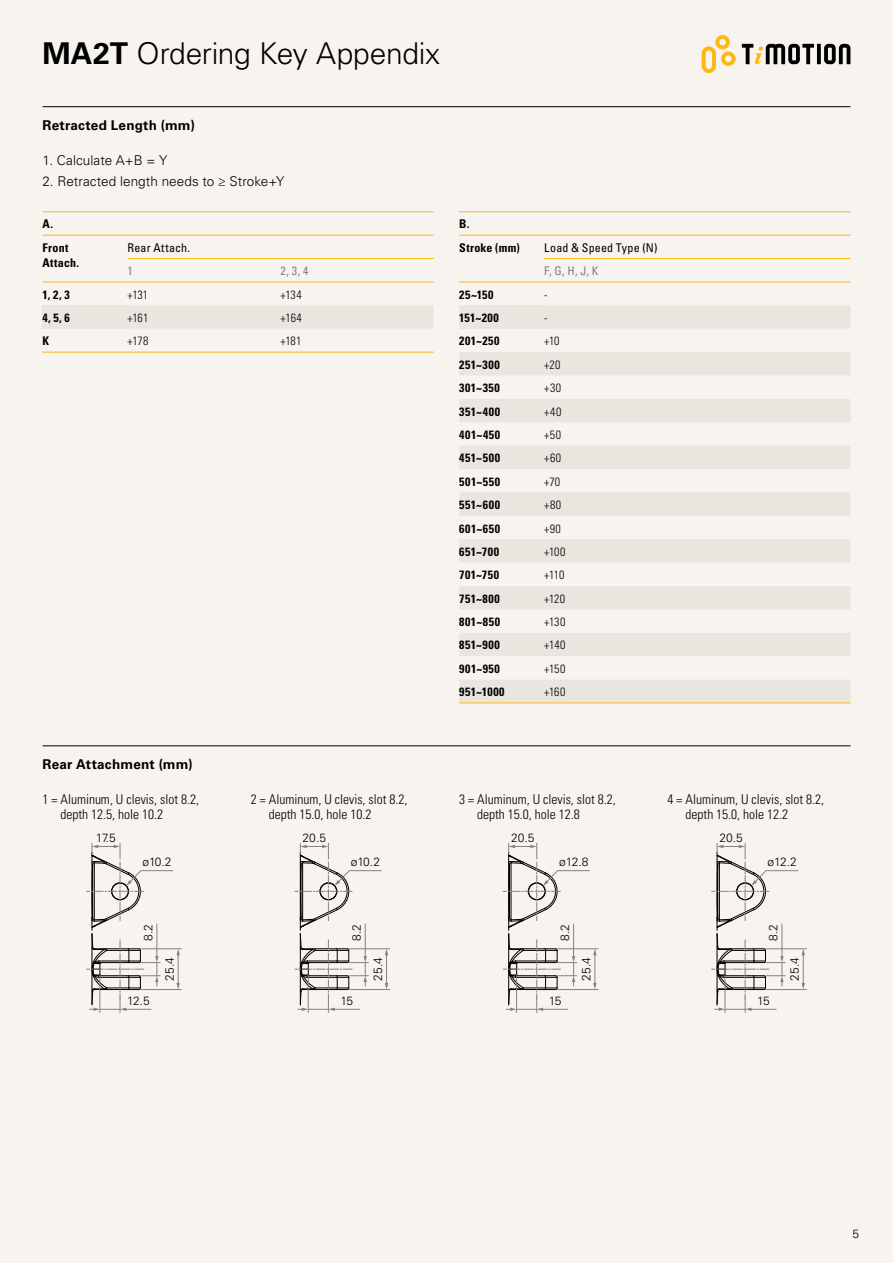
<style>
.page{position:relative;width:893px;height:1263px;background:#f7f3ef}
.page>*{position:absolute;margin:0;border:0;box-sizing:border-box;transform-origin:0 0}
.t1{font:300 30px "Univers LT Std";letter-spacing:-.01em;color:#000}
.t2{font:300 condensed 13.5px/15px "Univers LT Std";color:#000}
.t3{font:300 13.5px "Univers LT Std";letter-spacing:.005em;color:#000}
.t4{font:700 13.5px "Univers LT Std";letter-spacing:.015em;color:#000}
.t5{font:700 condensed 12px/23.4px "Univers LT Std";letter-spacing:.05em;color:#000}
.t6{font:300 condensed 12px "Univers LT Std";letter-spacing:.01em;color:#000}
.t7{font:300 12px "Univers LT Std";color:#000}
.t8{font:condensed 12px "Univers LT Std";letter-spacing:.015em;color:#000}
.t9{font:condensed 12px "Univers LT Std";color:#808284}
.t10{font:700 condensed 12px/23.4px "Univers LT Std";letter-spacing:.03em;color:#000}
.s1{font-weight:700}
</style>
<div class="page">
<svg style="left:702px;top:35px;width:33px;height:38px"></svg>
<svg style="left:817px;top:44px;width:4px;height:20px"></svg>
<svg style="left:824px;top:44px;width:26px;height:20px"></svg>
<svg style="left:742px;top:44px;width:72px;height:20px"></svg>
<hr style="left:43px;top:106px;width:807px;height:1px;background:#000">
<svg style="left:459px;top:305px;width:391px;height:398px;fill:#eae6df"></svg>
<hr style="left:459px;top:211px;width:85px;height:1px;background:#fdb812">
<hr style="left:544px;top:211px;width:306px;height:1px;background:#fdb812">
<hr style="left:544px;top:235px;width:306px;height:1px;background:#fdb812">
<hr style="left:544px;top:282px;width:306px;height:1px;background:#fdb812">
<hr style="left:459px;top:235px;width:85px;height:1px;background:#fdb812">
<hr style="left:459px;top:703px;width:85px;height:1px;background:#fdb812">
<hr style="left:544px;top:703px;width:306px;height:1px;background:#fdb812">
<hr style="left:459px;top:282px;width:85px;height:1px;background:#fdb812">
<hr style="left:544px;top:258px;width:306px;height:1px;background:#fdb812">
<div style="left:43px;top:305px;width:85px;height:24px;background:#eae6df"></div>
<div style="left:128px;top:305px;width:306px;height:24px;background:#eae6df"></div>
<hr style="left:43px;top:211px;width:85px;height:1px;background:#fdb812">
<hr style="left:128px;top:211px;width:153px;height:1px;background:#fdb812">
<hr style="left:281px;top:211px;width:153px;height:1px;background:#fdb812">
<hr style="left:43px;top:235px;width:85px;height:1px;background:#fdb812">
<hr style="left:128px;top:235px;width:153px;height:1px;background:#fdb812">
<hr style="left:281px;top:235px;width:153px;height:1px;background:#fdb812">
<hr style="left:128px;top:258px;width:153px;height:1px;background:#fdb812">
<hr style="left:281px;top:258px;width:153px;height:1px;background:#fdb812">
<hr style="left:43px;top:282px;width:85px;height:1px;background:#fdb812">
<hr style="left:128px;top:282px;width:153px;height:1px;background:#fdb812">
<hr style="left:281px;top:282px;width:153px;height:1px;background:#fdb812">
<hr style="left:43px;top:352px;width:85px;height:1px;background:#fdb812">
<hr style="left:128px;top:352px;width:153px;height:1px;background:#fdb812">
<hr style="left:281px;top:352px;width:153px;height:1px;background:#fdb812">
<hr style="left:43px;top:745px;width:807px;height:1px;background:#000">
<hr style="left:141px;top:948px;width:40px;height:1px;background:#808284">
<hr style="left:141px;top:989px;width:40px;height:1px;background:#808284">
<svg style="left:87px;top:843px;width:93px;height:169px"></svg>
<hr style="left:349px;top:948px;width:41px;height:1px;background:#808284">
<hr style="left:349px;top:989px;width:41px;height:1px;background:#808284">
<svg style="left:295px;top:843px;width:93px;height:169px"></svg>
<hr style="left:557px;top:948px;width:41px;height:1px;background:#808284">
<hr style="left:557px;top:989px;width:41px;height:1px;background:#808284">
<svg style="left:503px;top:843px;width:94px;height:169px"></svg>
<hr style="left:766px;top:948px;width:40px;height:1px;background:#808284">
<hr style="left:766px;top:989px;width:40px;height:1px;background:#808284">
<svg style="left:712px;top:843px;width:93px;height:169px"></svg>
<h1 class="t1" style="left:43px;top:36px;width:399px"><span class="s1">MA2T</span> Ordering Key Appendix</h1>
<p class="t4" style="left:43px;top:117px;width:154px">Retracted Length (mm)</p>
<p class="t3" style="left:43px;top:152px;width:126px">1. Calculate A+B = Y</p>
<p class="t3" style="left:43px;top:173px;width:243px">2. Retracted length needs to ≥ Stroke+Y</p>
<p class="t5" style="left:43px;top:212px;width:27px">A.<br>Front</p>
<p class="t5" style="left:43px;top:251px;width:38px">Attach.</p>
<p class="t8" style="left:128px;top:240px;width:64px">Rear Attach.</p>
<p class="t9" style="left:128px;top:263px;width:7px">1</p>
<p class="t9" style="left:281px;top:263px;width:29px">2, 3, 4</p>
<p class="t5" style="left:43px;top:283px;width:29px">1, 2, 3</p>
<p class="t6" style="left:128px;top:287px;width:22px">+131</p>
<p class="t6" style="left:281px;top:287px;width:23px">+134</p>
<p class="t5" style="left:43px;top:306px;width:29px">4, 5, 6</p>
<p class="t6" style="left:128px;top:311px;width:22px">+161</p>
<p class="t6" style="left:281px;top:311px;width:23px">+164</p>
<p class="t5" style="left:43px;top:329px;width:8px">K</p>
<p class="t6" style="left:128px;top:334px;width:22px">+178</p>
<p class="t6" style="left:281px;top:334px;width:22px">+181</p>
<p class="t4" style="left:43px;top:756px;width:152px">Rear Attachment (mm)</p>
<p class="t10" style="left:459px;top:212px;width:62px">B.<br>Stroke (mm)</p>
<p class="t8" style="left:544px;top:240px;width:115px">Load &amp; Speed Type (N)</p>
<p class="t9" style="left:544px;top:263px;width:56px">F, G, H, J, K</p>
<p class="t5" style="left:459px;top:283px;width:36px">25~150</p>
<p class="t6" style="left:544px;top:287px;width:5px">-</p>
<p class="t5" style="left:459px;top:306px;width:41px">151~200</p>
<p class="t6" style="left:544px;top:311px;width:5px">-</p>
<p class="t5" style="left:459px;top:329px;width:42px">201~250</p>
<p class="t6" style="left:544px;top:334px;width:17px">+10</p>
<p class="t5" style="left:459px;top:353px;width:42px">251~300</p>
<p class="t6" style="left:544px;top:357px;width:18px">+20</p>
<p class="t5" style="left:459px;top:376px;width:42px">301~350</p>
<p class="t6" style="left:544px;top:381px;width:18px">+30</p>
<p class="t5" style="left:459px;top:400px;width:42px">351~400</p>
<p class="t6" style="left:544px;top:404px;width:19px">+40</p>
<p class="t5" style="left:459px;top:423px;width:43px">401~450</p>
<p class="t6" style="left:544px;top:427px;width:18px">+50</p>
<p class="t5" style="left:459px;top:446px;width:42px">451~500</p>
<p class="t6" style="left:544px;top:451px;width:18px">+60</p>
<p class="t5" style="left:459px;top:470px;width:42px">501~550</p>
<p class="t6" style="left:544px;top:474px;width:18px">+70</p>
<p class="t5" style="left:459px;top:493px;width:42px">551~600</p>
<p class="t6" style="left:544px;top:498px;width:18px">+80</p>
<p class="t5" style="left:459px;top:516px;width:42px">601~650</p>
<p class="t6" style="left:544px;top:521px;width:18px">+90</p>
<p class="t5" style="left:459px;top:540px;width:41px">651~700</p>
<p class="t6" style="left:544px;top:544px;width:23px">+100</p>
<p class="t5" style="left:459px;top:563px;width:41px">701~750</p>
<p class="t6" style="left:544px;top:568px;width:22px">+110</p>
<p class="t5" style="left:459px;top:587px;width:42px">751~800</p>
<p class="t6" style="left:544px;top:591px;width:22px">+120</p>
<p class="t5" style="left:459px;top:610px;width:42px">801~850</p>
<p class="t6" style="left:544px;top:615px;width:23px">+130</p>
<p class="t5" style="left:459px;top:633px;width:42px">851~900</p>
<p class="t6" style="left:544px;top:638px;width:23px">+140</p>
<p class="t5" style="left:459px;top:657px;width:42px">901~950</p>
<p class="t6" style="left:544px;top:661px;width:23px">+150</p>
<p class="t5" style="left:459px;top:680px;width:47px">951~1000</p>
<p class="t6" style="left:544px;top:685px;width:23px">+160</p>
<p class="t2" style="left:61px;top:792px;width:140px;text-indent:-18px">1 = Aluminum, U clevis, slot 8.2, depth 12.5, hole 10.2</p>
<p class="t2" style="left:269px;top:792px;width:140px;text-indent:-18px">2 = Aluminum, U clevis, slot 8.2, depth 15.0, hole 10.2</p>
<p class="t2" style="left:477px;top:792px;width:140px;text-indent:-18px">3 = Aluminum, U clevis, slot 8.2, depth 15.0, hole 12.8</p>
<p class="t2" style="left:686px;top:792px;width:140px;text-indent:-18px">4 = Aluminum, U clevis, slot 8.2, depth 15.0, hole 12.2</p>
<p class="t7" style="left:96px;top:830px;width:21px">17.5</p>
<p class="t7" style="left:143px;top:855px;width:31px">ø10.2</p>
<p class="t7" style="left:141px;top:941px;width:18px;rotate:-90deg">8.2</p>
<p class="t7" style="left:127px;top:993px;width:24px">12.5</p>
<p class="t7" style="left:162px;top:981px;width:25px;rotate:-90deg">25.4</p>
<p class="t7" style="left:303px;top:830px;width:25px">20.5</p>
<p class="t7" style="left:351px;top:855px;width:31px">ø10.2</p>
<p class="t7" style="left:349px;top:941px;width:18px;rotate:-90deg">8.2</p>
<p class="t7" style="left:340px;top:993px;width:14px">15</p>
<p class="t7" style="left:371px;top:981px;width:25px;rotate:-90deg">25.4</p>
<p class="t7" style="left:511px;top:830px;width:25px">20.5</p>
<p class="t7" style="left:559px;top:855px;width:31px">ø12.8</p>
<p class="t7" style="left:558px;top:941px;width:18px;rotate:-90deg">8.2</p>
<p class="t7" style="left:549px;top:993px;width:14px">15</p>
<p class="t7" style="left:579px;top:981px;width:25px;rotate:-90deg">25.4</p>
<p class="t7" style="left:719px;top:830px;width:25px">20.5</p>
<p class="t7" style="left:767px;top:855px;width:31px">ø12.2</p>
<p class="t7" style="left:766px;top:941px;width:18px;rotate:-90deg">8.2</p>
<p class="t7" style="left:757px;top:993px;width:14px">15</p>
<p class="t7" style="left:787px;top:981px;width:25px;rotate:-90deg">25.4</p>
<p class="t7" style="left:852px;top:1226px;width:8px">5</p>
</div>
